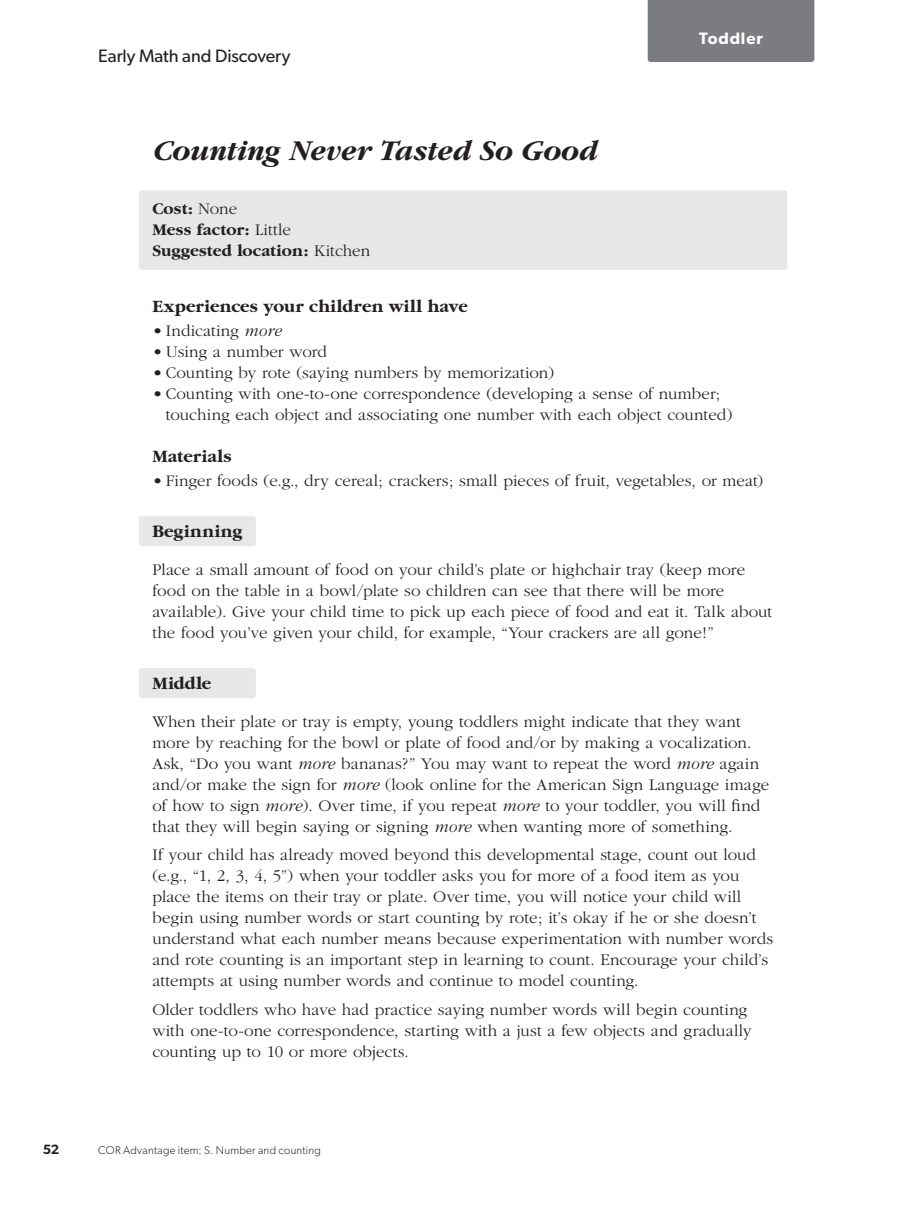
<style>
.page{position:relative;width:922px;height:1206px;background:#fff}
.page>*{position:absolute;margin:0;border:0;box-sizing:border-box;transform-origin:0 0}
.t1{font:italic 700 30px "Garamond";letter-spacing:-.01em;color:#231f20}
.t2{font:700 18px "Garamond";letter-spacing:.01em;color:#231f20}
.t3{font:18px "Gibson";color:#231f20}
.t4{font:300 16.8px/21px "Garamond";letter-spacing:.005em;color:#231f20}
.t5{font:700 16.8px/21px "Garamond";letter-spacing:.01em;color:#231f20}
.t6{font:600 16.5px "Gibson";letter-spacing:.055em;color:#fff}
.t7{font:600 13.5px "Gibson";color:#231f20}
.t8{font:300 11.25px "Gibson";letter-spacing:.025em;color:#231f20}
.s1{font-weight:300}
.s2{font-style:italic}
</style>
<div class="page">
<div style="left:647px;top:0;width:167px;height:62px;background:#7a7c7f"></div>
<div style="left:139px;top:190px;width:648px;height:80px;background:#e6e7e9;border-radius:3px"></div>
<div style="left:139px;top:516px;width:117px;height:30px;background:#e6e7e9;border-radius:3px"></div>
<div style="left:139px;top:668px;width:117px;height:30px;background:#e6e7e9;border-radius:3px"></div>
<p class="t7" style="left:43px;top:1141px;width:18px">52</p>
<p class="t3" style="left:98px;top:45px;width:194px">Early Math and Discovery</p>
<p class="t6" style="left:699px;top:29px;width:65px">Toddler</p>
<h1 class="t1" style="left:152px;top:134px;width:445px">Counting Never Tasted So Good</h1>
<p class="t5" style="left:152px;top:199px;width:219px">Cost: <span class="s1">None<br></span>Mess factor: <span class="s1">Little<br></span>Suggested location: <span class="s1">Kitchen</span></p>
<p class="t2" style="left:152px;top:296px;width:317px">Experiences your children will have</p>
<p class="t4" style="left:152px;top:320px;width:131px">• Indicating <span class="s2">more</span></p>
<p class="t4" style="left:152px;top:341px;width:176px">• Using a number word</p>
<p class="t4" style="left:152px;top:362px;width:403px">• Counting by rote (saying numbers by memorization)</p>
<p class="t4" style="left:166px;top:383px;width:568px;text-indent:-14px">• Counting with one-to-one correspondence (developing a sense of number; touching each object and associating one number with each object counted)</p>
<p class="t2" style="left:152px;top:446px;width:81px">Materials</p>
<p class="t4" style="left:152px;top:470px;width:612px">• Finger foods (e.g., dry cereal; crackers; small pieces of fruit, vegetables, or meat)</p>
<p class="t2" style="left:152px;top:522px;width:91px">Beginning</p>
<p class="t4" style="left:152px;top:559px;width:621px">Place a small amount of food on your child’s plate or highchair tray (keep more food on the table in a bowl/plate so children can see that there will be more available). Give your child time to pick up each piece of food and eat it. Talk about the food you’ve given your child, for example, “Your crackers are all gone!”</p>
<p class="t2" style="left:152px;top:673px;width:60px">Middle</p>
<p class="t4" style="left:152px;top:711px;width:618px">When their plate or tray is empty, young toddlers might indicate that they want more by reaching for the bowl or plate of food and/or by making a vocalization.<br>Ask, “Do you want <span class="s2">more</span> bananas?” You may want to repeat the word <span class="s2">more</span> again and/or make the sign for <span class="s2">more</span> (look online for the American Sign Language image of how to sign <span class="s2">more</span>). Over time, if you repeat <span class="s2">more</span> to your toddler, you will find that they will begin saying or signing <span class="s2">more</span> when wanting more of something.</p>
<p class="t4" style="left:152px;top:844px;width:622px">If your child has already moved beyond this developmental stage, count out loud (e.g., “1, 2, 3, 4, 5”) when your toddler asks you for more of a food item as you place the items on their tray or plate. Over time, you will notice your child will begin using number words or start counting by rote; it’s okay if he or she doesn’t understand what each number means because experimentation with number words and rote counting is an important step in learning to count. Encourage your child’s attempts at using number words and continue to model counting.</p>
<p class="t4" style="left:152px;top:999px;width:600px">Older toddlers who have had practice saying number words will begin counting with one-to-one correspondence, starting with a just a few objects and gradually counting up to 10 or more objects.</p>
<p class="t8" style="left:98px;top:1143px;width:224px">COR Advantage item: S. Number and counting</p>
</div>
